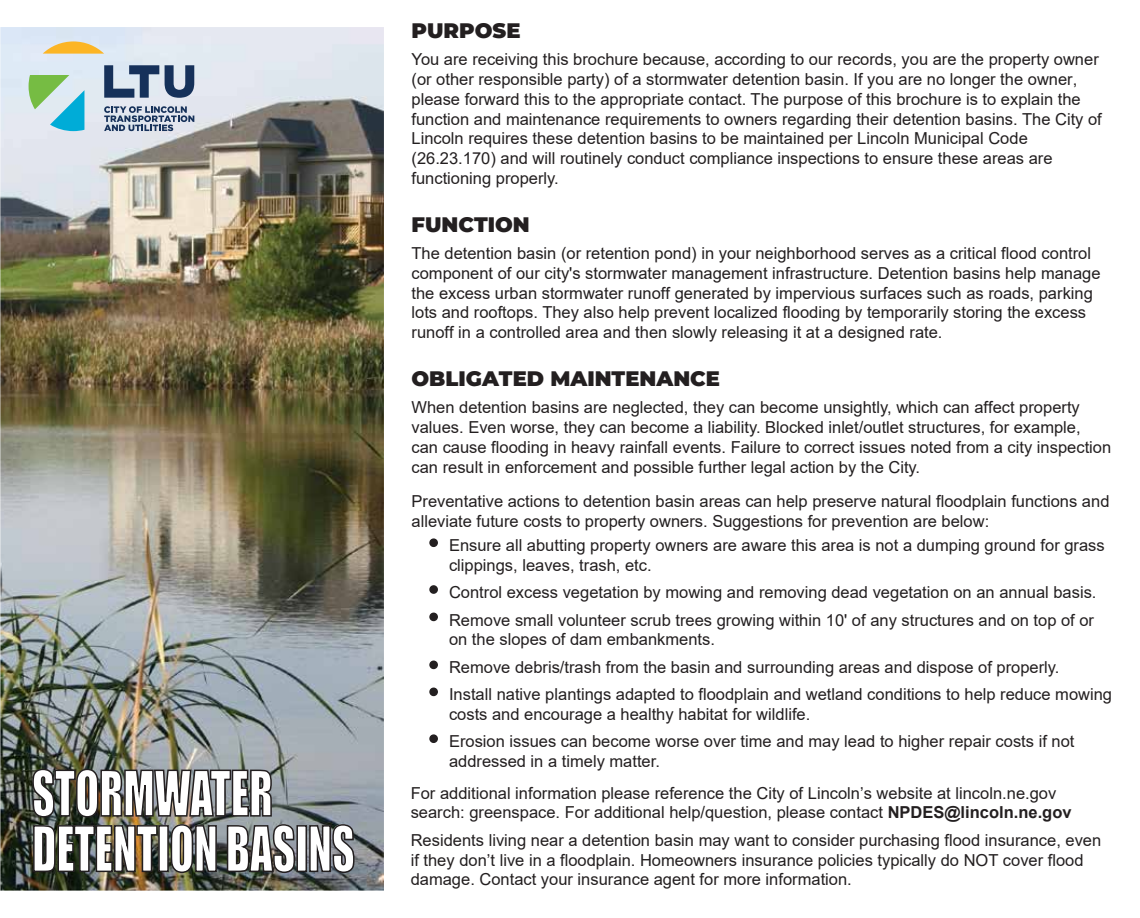
<style>
.page{position:relative;width:1140px;height:918px;background:#fff}
.page>*{position:absolute;margin:0;border:0;box-sizing:border-box;transform-origin:0 0}
.t1{font:57.6px/55.5px "Impact";color:#fff;scale:.77 1}
.t2{font:900 21px "Montserrat";color:#231f20}
.t3{font:16.5px/19.8px "Arial";color:#231f20}
.s1{font-weight:700}
</style>
<div class="page">
<img style="left:0;top:27px;width:384px;height:864px">
<div style="left:430px;top:735px;width:7px;height:7px;background:#231f20;border-radius:50%"></div>
<div style="left:429px;top:734px;width:9px;height:9px;border:2px solid #231f20;border-radius:50%"></div>
<div style="left:430px;top:539px;width:7px;height:7px;background:#231f20;border-radius:50%"></div>
<div style="left:429px;top:538px;width:9px;height:9px;border:2px solid #231f20;border-radius:50%"></div>
<div style="left:430px;top:586px;width:7px;height:7px;background:#231f20;border-radius:50%"></div>
<div style="left:429px;top:585px;width:9px;height:9px;border:2px solid #231f20;border-radius:50%"></div>
<div style="left:430px;top:613px;width:7px;height:7px;background:#231f20;border-radius:50%"></div>
<div style="left:429px;top:613px;width:9px;height:8px;border:2px solid #231f20;border-radius:50%"></div>
<div style="left:430px;top:661px;width:7px;height:7px;background:#231f20;border-radius:50%"></div>
<div style="left:429px;top:661px;width:9px;height:8px;border:2px solid #231f20;border-radius:50%"></div>
<div style="left:430px;top:688px;width:7px;height:7px;background:#231f20;border-radius:50%"></div>
<div style="left:429px;top:688px;width:9px;height:8px;border:2px solid #231f20;border-radius:50%"></div>
<img style="left:31px;top:756px;width:265px;height:118px">
<div style="left:296px;top:825px;width:11px;height:47px;border:2px solid #231f20"></div>
<svg style="left:308px;top:823px;width:47px;height:51px;background:#6b6f75"></svg>
<svg style="left:43px;top:41px;width:61px;height:13px"></svg>
<svg style="left:29px;top:75px;width:55px;height:56px;background:#90cfc0"></svg>
<svg style="left:165px;top:65px;width:29px;height:33px"></svg>
<svg style="left:104px;top:65px;width:55px;height:33px;background:#7487a1"></svg>
<svg style="left:104px;top:106px;width:90px;height:25px;background:#95a1b6"></svg>
<h1 class="t1" style="left:32px;top:764px;width:421px">STORMWATER<br>DETENTION BASINS</h1>
<p class="t2" style="left:411px;top:15px;width:111px">PURPOSE</p>
<p class="t3" style="left:411px;top:49px;width:692px">You are receiving this brochure because, according to our records, you are the property owner (or other responsible party) of a stormwater detention basin. If you are no longer the owner, please forward this to the appropriate contact. The purpose of this brochure is to explain the function and maintenance requirements to owners regarding their detention basins. The City of Lincoln requires these detention basins to be maintained per Lincoln Municipal Code (26.23.170) and will routinely conduct compliance inspections to ensure these areas are functioning properly.</p>
<p class="t2" style="left:411px;top:208px;width:120px">FUNCTION</p>
<p class="t3" style="left:411px;top:243px;width:691px">The detention basin (or retention pond) in your neighborhood serves as a critical flood control component of our city's stormwater management infrastructure. Detention basins help manage the excess urban stormwater runoff generated by impervious surfaces such as roads, parking lots and rooftops. They also help prevent localized flooding by temporarily storing the excess runoff in a controlled area and then slowly releasing it at a designed rate.</p>
<p class="t2" style="left:411px;top:363px;width:310px">OBLIGATED MAINTENANCE</p>
<p class="t3" style="left:411px;top:397px;width:701px">When detention basins are neglected, they can become unsightly, which can affect property values. Even worse, they can become a liability. Blocked inlet/outlet structures, for example, can cause flooding in heavy rainfall events. Failure to correct issues noted from a city inspection can result in enforcement and possible further legal action by the City.</p>
<p class="t3" style="left:411px;top:492px;width:699px">Preventative actions to detention basin areas can help preserve natural floodplain functions and alleviate future costs to property owners. Suggestions for prevention are below:</p>
<p class="t3" style="left:449px;top:535px;width:657px">Ensure all abutting property owners are aware this area is not a dumping ground for grass clippings, leaves, trash, etc.</p>
<p class="t3" style="left:449px;top:579px;width:649px;line-height:27.3px">Control excess vegetation by mowing and removing dead vegetation on an annual basis.<br>Remove small volunteer scrub trees growing within 10' of any structures and on top of or</p>
<p class="t3" style="left:449px;top:626px;width:665px;line-height:27.3px">on the slopes of dam embankments.<br>Remove debris/trash from the basin and surrounding areas and dispose of properly.<br>Install native plantings adapted to floodplain and wetland conditions to help reduce mowing</p>
<p class="t3" style="left:449px;top:700px;width:627px;line-height:27.3px">costs and encourage a healthy habitat for wildlife.<br>Erosion issues can become worse over time and may lead to higher repair costs if not</p>
<p class="t3" style="left:411px;top:745px;width:647px;line-height:31.8px;text-indent:38px">addressed in a timely matter.<br>For additional information please reference the City of Lincoln’s website at lincoln.ne.gov</p>
<p class="t3" style="left:411px;top:799px;width:692px;line-height:27.3px">search: greenspace. For additional help/question, please contact <span class="s1">NPDES@lincoln.ne.gov<br></span>Residents living near a detention basin may want to consider purchasing flood insurance, even</p>
<p class="t3" style="left:411px;top:850px;width:674px">if they don’t live in a floodplain. Homeowners insurance policies typically do NOT cover flood damage. Contact your insurance agent for more information.</p>
</div>
